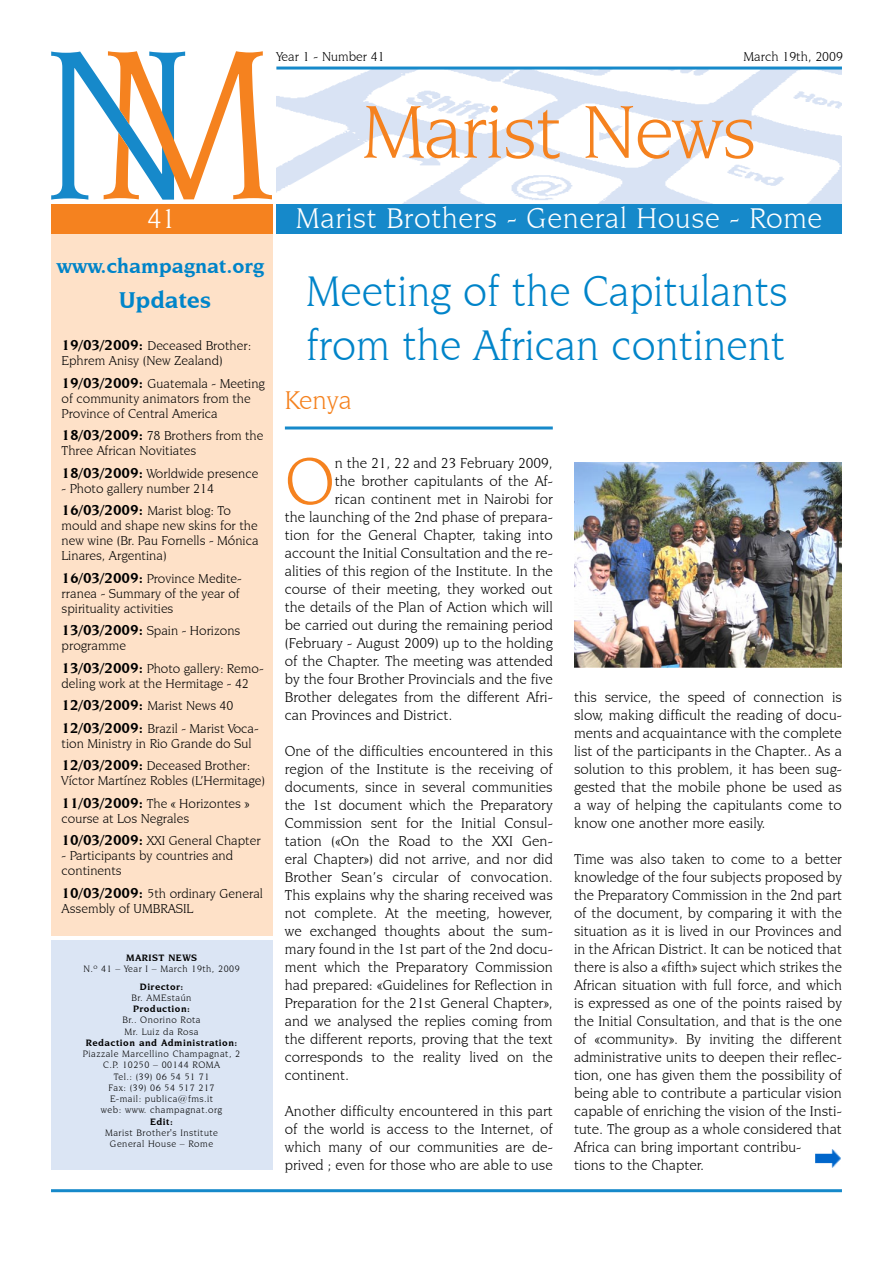
<style>
.page{position:relative;width:893px;height:1263px;background:#fff}
.page>*{position:absolute;margin:0;border:0;box-sizing:border-box;transform-origin:0 0}
.t1{font:79.5px "Novarese IT Cby BT";letter-spacing:-.015em;color:#f5821f}
.t2{font:70.05px "Novarese IT Cby BT";color:#f5821f}
.t3{font:45px/54px "Novarese IT Cby BT";color:#0084c9;scale:.96 1}
.t4{font:30px "Novarese IT Cby BT";letter-spacing:.02em;color:#fff}
.t5{font:28.5px "Novarese IT Cby BT";color:#fff}
.t6{font:27px "Novarese IT Cby BT";color:#f5821f}
.t7{font:700 24px "Novarese IT Cby BT";color:#0085ca}
.t8{font:700 21px "Novarese IT Cby BT";color:#0084c9}
.t9{font:15px/18px "Novarese IT Cby BT";color:#000;text-align:justify}
.t10{font:13.5px/15px "Novarese IT Cby BT";color:#000}
.t11{font:9.75px/11.2px "Novarese IT Cby BT";letter-spacing:.05em;color:#000;text-align:center}
.t12{font:700 9.75px "Novarese IT Cby BT";letter-spacing:.05em;color:#000}
.s1{font-weight:700;font-size:15px}
</style>
<div class="page">
<img style="left:276px;top:70px;width:566px;height:134px">
<hr style="left:276px;top:67px;width:566px;height:3px;background:#1689ca">
<div style="left:276px;top:204px;width:566px;height:30px;background:#1689ca"></div>
<svg style="left:51px;top:51px;width:221px;height:149px"></svg>
<hr style="left:51px;top:1189px;width:791px;height:3px;background:#1689ca">
<div style="left:51px;top:234px;width:221px;height:701px;background:#fee1c8"></div>
<div style="left:51px;top:940px;width:221px;height:229px;background:#dbe5f4"></div>
<div style="left:51px;top:204px;width:221px;height:30px;background:#f5821f"></div>
<hr style="left:285px;top:426px;width:268px;height:3px;background:#1689ca">
<img style="left:574px;top:463px;width:268px;height:204px">
<img style="left:815px;top:1149px;width:26px;height:19px">
<p class="t10" style="left:276px;top:49px;width:110px">Year 1 - Number 41</p>
<p class="t10" style="left:743px;top:49px;width:101px">March 19th, 2009</p>
<h1 class="t1" style="left:362px;top:85px;width:396px">Marist News</h1>
<h3 class="t5" style="left:147px;top:202px;width:30px">41</h3>
<h3 class="t8" style="left:57px;top:253px;width:209px">www.champagnat.org</h3>
<h3 class="t7" style="left:119px;top:285px;width:94px">Updates</h3>
<p class="t10" style="left:62px;top:338px;width:191px"><span class="s1">19/03/2009:</span> Deceased Brother:<br>Ephrem Anisy (New Zealand)</p>
<p class="t10" style="left:62px;top:376px;width:205px"><span class="s1">19/03/2009:</span> Guatemala - Meeting of community animators from the<br>Province of Central America</p>
<p class="t10" style="left:62px;top:428px;width:203px"><span class="s1">18/03/2009:</span> 78 Brothers from the<br>Three African Novitiates</p>
<p class="t10" style="left:62px;top:466px;width:198px"><span class="s1">18/03/2009:</span> Worldwide presence</p>
<p class="t10" style="left:62px;top:477px;width:171px;line-height:22.5px">- Photo gallery number 214<br><span class="s1">16/03/2009:</span> Marist blog: To</p>
<p class="t10" style="left:62px;top:518px;width:198px;text-align:justify">mould and shape new skins for the new wine (Br. Pau Fornells - Mónica Linares, Argentina)</p>
<p class="t10" style="left:62px;top:571px;width:182px"><span class="s1">16/03/2009:</span> Province Medite&shy;rranea - Summary of the year of spirituality activities</p>
<p class="t10" style="left:62px;top:623px;width:180px"><span class="s1">13/03/2009:</span> Spain - Horizons programme</p>
<p class="t10" style="left:62px;top:661px;width:203px"><span class="s1">13/03/2009:</span> Photo gallery: Remo&shy;deling work at the Hermitage - 42</p>
<p class="t10" style="left:62px;top:694px;width:199px;line-height:22.5px"><span class="s1">12/03/2009:</span> Marist News 40<br><span class="s1">12/03/2009:</span> Brazil - Marist Voca-</p>
<p class="t10" style="left:62px;top:732px;width:191px;line-height:22.5px">tion Ministry in Rio Grande do Sul<br><span class="s1">12/03/2009:</span> Deceased Brother:</p>
<p class="t10" style="left:62px;top:769px;width:205px;line-height:22.5px">Víctor Martínez Robles (L’Hermitage)<br><span class="s1">11/03/2009:</span> The « Horizontes »</p>
<p class="t10" style="left:62px;top:807px;width:200px;line-height:22.5px">course at Los Negrales<br><span class="s1">10/03/2009:</span> XXI General Chapter</p>
<p class="t10" style="left:62px;top:848px;width:173px">- Participants by countries and continents</p>
<p class="t10" style="left:62px;top:886px;width:203px"><span class="s1">10/03/2009:</span> 5th ordinary General<br>Assembly of UMBRASIL</p>
<p class="t12" style="left:126px;top:952px;width:72px">MARIST NEWS</p>
<p class="t11" style="left:83px;top:963px;width:158px">N.º 41 – Year I – March 19th, 2009</p>
<p class="t12" style="left:140px;top:980px;width:45px">Director:</p>
<p class="t11" style="left:132px;top:992px;width:61px">Br. AMEstaún</p>
<p class="t12" style="left:133px;top:1003px;width:58px">Production:</p>
<p class="t11" style="left:122px;top:1014px;width:80px;text-align:left">Br.. Onorino Rota<br>Mr. Luiz da Rosa</p>
<p class="t12" style="left:86px;top:1036px;width:153px">Redaction and Administration:</p>
<p class="t11" style="left:83px;top:1048px;width:159px">Piazzale Marcellino Champagnat, 2<br>C.P. 10250 – 00144 ROMA<br>Tel.: (39) 06 54 51 71<br>Fax: (39) 06 54 517 217<br>E-mail: publica@fms.it<br>web: www. champagnat.org</p>
<p class="t12" style="left:150px;top:1115px;width:24px">Edit:</p>
<p class="t11" style="left:105px;top:1127px;width:115px">Marist Brother's Institute<br>General House – Rome</p>
<h3 class="t4" style="left:296px;top:201px;width:528px">Marist Brothers - General House - Rome</h3>
<h3 class="t3" style="left:306px;top:264px;width:503px">Meeting of the Capitulants from the African continent</h3>
<h3 class="t6" style="left:285px;top:384px;width:69px">Kenya</h3>
<h2 class="t2" style="left:285px;top:440px;width:51px">O</h2>
<p class="t9" style="left:335px;top:454px;width:219px">n the 21, 22 and 23 February 2009,</p>
<p class="t9" style="left:335px;top:472px;width:219px">the brother capitulants of the Af-</p>
<p class="t9" style="left:335px;top:490px;width:219px">rican continent met in Nairobi for</p>
<p class="t9" style="left:285px;top:508px;width:269px">the launching of the 2nd phase of prepara-</p>
<p class="t9" style="left:285px;top:526px;width:269px">tion for the General Chapter, taking into</p>
<p class="t9" style="left:285px;top:544px;width:269px">account the Initial Consultation and the re-</p>
<p class="t9" style="left:285px;top:562px;width:269px">alities of this region of the Institute. In the</p>
<p class="t9" style="left:285px;top:580px;width:269px">course of their meeting, they worked out</p>
<p class="t9" style="left:285px;top:598px;width:269px">the details of the Plan of Action which will</p>
<p class="t9" style="left:285px;top:616px;width:269px">be carried out during the remaining period</p>
<p class="t9" style="left:285px;top:634px;width:269px">(February - August 2009) up to the holding</p>
<p class="t9" style="left:285px;top:652px;width:269px">of the Chapter. The meeting was attended</p>
<p class="t9" style="left:285px;top:670px;width:269px">by the four Brother Provincials and the five</p>
<p class="t9" style="left:285px;top:688px;width:269px">Brother delegates from the different Afri-</p>
<p class="t9" style="left:285px;top:706px;width:169px">can Provinces and District.</p>
<p class="t9" style="left:285px;top:742px;width:269px">One of the difficulties encountered in this region of the Institute is the receiving of documents, since in several communities the 1st document which the Preparatory Commission sent for the Initial Consul&shy;tation («On the Road to the XXI Gen&shy;eral Chapter») did not arrive, and nor did Brother Sean’s circular of convocation.<br>This explains why the sharing received was not complete. At the meeting, however, we exchanged thoughts about the sum&shy;mary found in the 1st part of the 2nd docu&shy;ment which the Preparatory Commission had prepared: «Guidelines for Reflection in Preparation for the 21st General Chapter», and we analysed the replies coming from the different reports, proving that the text corresponds to the reality lived on the continent.</p>
<p class="t9" style="left:285px;top:1102px;width:269px">Another difficulty encountered in this part of the world is access to the Internet, of which many of our communities are de&shy;prived ; even for those who are able to use</p>
<p class="t9" style="left:574px;top:688px;width:269px">this service, the speed of connection is slow, making difficult the reading of docu&shy;ments and acquaintance with the complete list of the participants in the Chapter.. As a solution to this problem, it has been sug&shy;gested that the mobile phone be used as a way of helping the capitulants come to know one another more easily.</p>
<p class="t9" style="left:574px;top:850px;width:269px;text-align:left">Time was also taken to come to a better knowledge of the four subjects proposed by the Preparatory Commission in the 2nd part of the document, by comparing it with the situation as it is lived in our Provinces and in the African District. It can be noticed that there is also a «fifth» suject which strikes the African situation with full force, and which is expressed as one of the points raised by the Initial Consultation, and that is the one of «community». By inviting the different administrative units to deepen their reflec&shy;tion, one has given them the possibility of being able to contribute a particular vision capable of enriching the vision of the Insti&shy;tute. The group as a whole considered that Africa can bring important contribu-<br>tions to the Chapter.</p>
</div>
